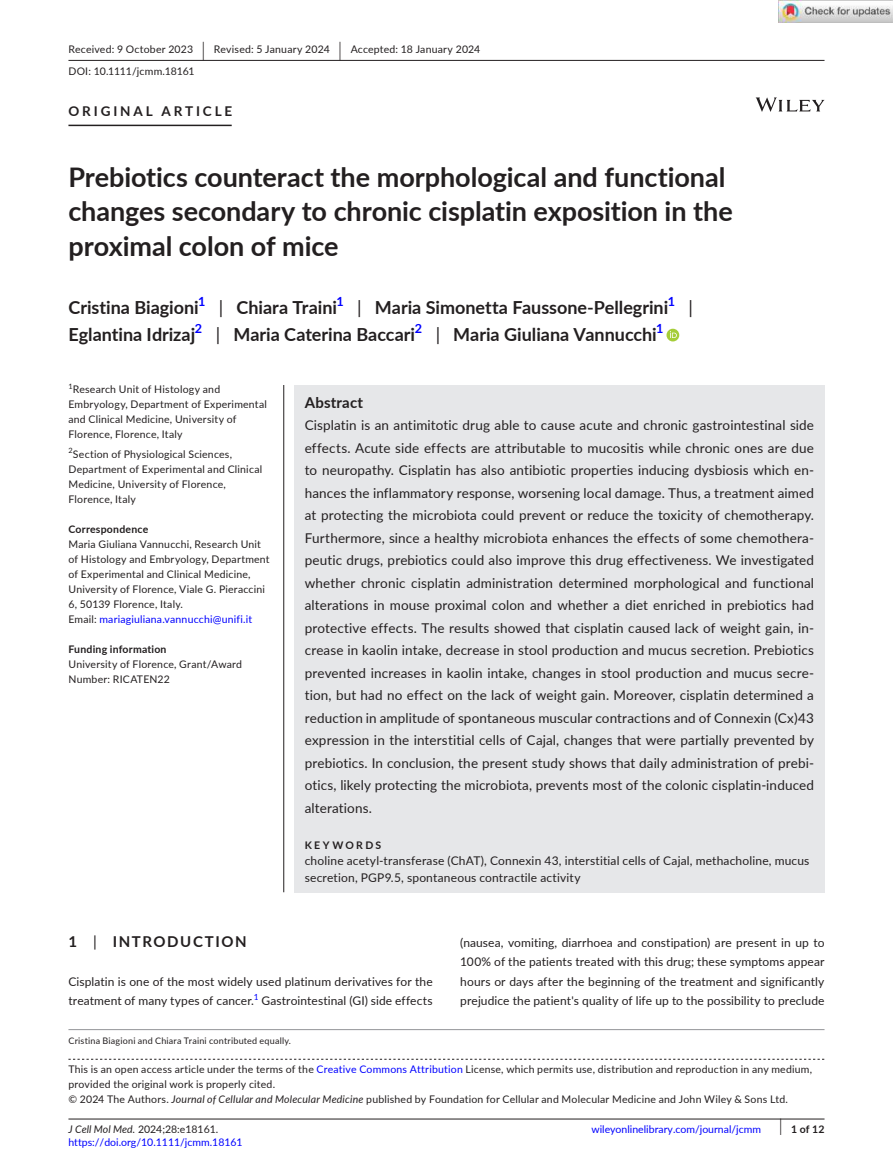
<style>
.page{position:relative;width:893px;height:1174px;background:#fff}
.page>*{position:absolute;margin:0;border:0;box-sizing:border-box;transform-origin:0 0}
.t1{font:700 27px/34.5px "Lato";color:#231f20}
.t2{font:700 18px/27px "Lato";color:#231f20}
.t3{font:700 15px "Lato";letter-spacing:.1em;color:#231f20}
.t4{font:700 15px "Lato";letter-spacing:.015em;color:#231f20}
.t5{font:13.5px/22.5px "Lato";letter-spacing:.01em;color:#231f20;text-align:justify}
.t6{font:700 13.5px "Lato";letter-spacing:.215em;color:#231f20}
.t7{font:12px/19.5px "Lato";letter-spacing:.01em;color:#231f20}
.t8{font:10.5px/15px "Lato";letter-spacing:.02em;color:#231f20}
.t9{font:10.5px "Lato";color:#00f}
.t10{font:700 10.5px "Lato";letter-spacing:.02em;color:#231f20}
.t11{font:10.5px "Lato";color:#231f20}
.t12{font:700 10.5px "Lato";letter-spacing:.22em;color:#231f20}
.t13{font:9px "Lato";letter-spacing:.025em;color:#231f20}
.s1{font-size:19.65px}
.s2{font-weight:400}
.s3{color:#00f}
.s4{font-style:italic}
.s5{font-weight:400;font-size:17.4px}
</style>
<div class="page">
<hr style="left:68px;top:1118px;width:756px;height:1px;background:#231f20">
<svg style="left:756px;top:97px;width:68px;height:15px"></svg>
<hr style="left:68px;top:60px;width:756px;height:1px;background:#231f20">
<hr style="left:68px;top:125px;width:164px;height:1px;background:#231f20">
<div style="left:666px;top:329px;width:13px;height:12px;background:#a5cd39;border-radius:50%"></div>
<svg style="left:670px;top:331px;width:7px;height:7px"></svg>
<svg style="left:68px;top:1058px;width:756px;height:1px"></svg>
<hr style="left:68px;top:1029px;width:756px;height:1px;background:#939598">
<div style="left:294px;top:385px;width:530px;height:507px;background:#e6e7e9"></div>
<hr style="left:283px;top:385px;width:1px;height:507px;background:#231f20">
<img style="left:779px;top:0;width:114px;height:23px">
<p class="t8" style="left:68px;top:38px;width:413px;line-height:21.8px">Received: 9 October 2023 <span class="s1">|</span> Revised: 5 January 2024 <span class="s1">|</span> Accepted: 18 January 2024<br>DOI: 10.1111/jcmm.18161</p>
<p class="t6" style="left:68px;top:101px;width:165px">ORIGINAL ARTICLE</p>
<h1 class="t1" style="left:68px;top:159px;width:666px">Prebiotics counteract the morphological and functional changes secondary to chronic cisplatin exposition in the proximal colon of mice</h1>
<h2 class="t2" style="left:68px;top:294px;width:626px">Cristina Biagioni<sup>1</sup> <span class="s2">|</span> Chiara Traini<sup>1</sup> <span class="s2">|</span> Maria Simonetta Faussone-Pellegrini<sup>1</sup> <span class="s2">|<br></span>Eglantina Idrizaj<sup>2</sup> <span class="s2">|</span> Maria Caterina Baccari<sup>2</sup> <span class="s2">|</span> Maria Giuliana Vannucchi<sup>1</sup></h2>
<p class="t8" style="left:68px;top:382px;width:200px"><sup>1</sup>Research Unit of Histology and Embryology, Department of Experimental and Clinical Medicine, University of Florence, Florence, Italy</p>
<p class="t8" style="left:68px;top:446px;width:195px"><sup>2</sup>Section of Physiological Sciences,<br>Department of Experimental and Clinical<br>Medicine, University of Florence,<br>Florence, Italy</p>
<p class="t10" style="left:68px;top:521px;width:81px">Correspondence</p>
<p class="t8" style="left:68px;top:536px;width:203px">Maria Giuliana Vannucchi, Research Unit of Histology and Embryology, Department of Experimental and Clinical Medicine, University of Florence, Viale G. Pieraccini 6, 50139 Florence, Italy.<br>Email: <span class="s3">mariagiuliana.vannucchi@unifi.it</span></p>
<p class="t10" style="left:68px;top:641px;width:100px">Funding information</p>
<p class="t8" style="left:68px;top:656px;width:175px">University of Florence, Grant/Award<br>Number: RICATEN22</p>
<p class="t4" style="left:305px;top:391px;width:60px">Abstract</p>
<p class="t5" style="left:305px;top:413px;width:511px">Cisplatin is an antimitotic drug able to cause acute and chronic gastrointestinal side effects. Acute side effects are attributable to mucositis while chronic ones are due to neuropathy. Cisplatin has also antibiotic properties inducing dysbiosis which en&shy;hances the inflammatory response, worsening local damage. Thus, a treatment aimed at protecting the microbiota could prevent or reduce the toxicity of chemotherapy.<br>Furthermore, since a healthy microbiota enhances the effects of some chemothera&shy;peutic drugs, prebiotics could also improve this drug effectiveness. We investigated whether chronic cisplatin administration determined morphological and functional alterations in mouse proximal colon and whether a diet enriched in prebiotics had protective effects. The results showed that cisplatin caused lack of weight gain, in&shy;crease in kaolin intake, decrease in stool production and mucus secretion. Prebiotics prevented increases in kaolin intake, changes in stool production and mucus secre&shy;tion, but had no effect on the lack of weight gain. Moreover, cisplatin determined a reduction in amplitude of spontaneous muscular contractions and of Connexin (Cx)43 expression in the interstitial cells of Cajal, changes that were partially prevented by prebiotics. In conclusion, the present study shows that daily administration of prebi&shy;otics, likely protecting the microbiota, prevents most of the colonic cisplatin-induced alterations.</p>
<p class="t12" style="left:305px;top:837px;width:78px">KEYWORDS</p>
<p class="t7" style="left:305px;top:852px;width:506px;line-height:16.5px">choline acetyl-transferase (ChAT), Connexin 43, interstitial cells of Cajal, methacholine, mucus secretion, PGP9.5, spontaneous contractile activity</p>
<p class="t3" style="left:68px;top:930px;width:180px">1 <span class="s2">|</span> INTRODUCTION</p>
<p class="t7" style="left:68px;top:971px;width:366px">Cisplatin is one of the most widely used platinum derivatives for the treatment of many types of cancer.<sup>1</sup> Gastrointestinal (GI) side effects</p>
<p class="t13" style="left:68px;top:1033px;width:224px">Cristina Biagioni and Chiara Traini contributed equally.</p>
<p class="t7" style="left:460px;top:932px;width:366px;text-align:justify">(nausea, vomiting, diarrhoea and constipation) are present in up to 100% of the patients treated with this drug; these symptoms appear hours or days after the beginning of the treatment and significantly prejudice the patient's quality of life up to the possibility to preclude</p>
<p class="t8" style="left:68px;top:1061px;width:745px">This is an open access article under the terms of the <span class="s3">Creative Commons Attribution</span> License, which permits use, distribution and reproduction in any medium, provided the original work is properly cited.<br>© 2024 The Authors. <span class="s4">Journal of Cellular and Molecular Medicine</span> published by Foundation for Cellular and Molecular Medicine and John Wiley &amp; Sons Ltd.</p>
<p class="t11" style="left:68px;top:1121px;width:151px"><span class="s4">J Cell Mol Med.</span> 2024;28:e18161.</p>
<p class="t10" style="left:779px;top:1121px;width:46px"><span class="s5">|</span> 1 of 12</p>
<p class="t9" style="left:68px;top:1135px;width:176px">https://doi.org/10.1111/jcmm.18161</p>
<p class="t9" style="left:591px;top:1121px;width:171px">wileyonlinelibrary.com/journal/jcmm</p>
</div>
